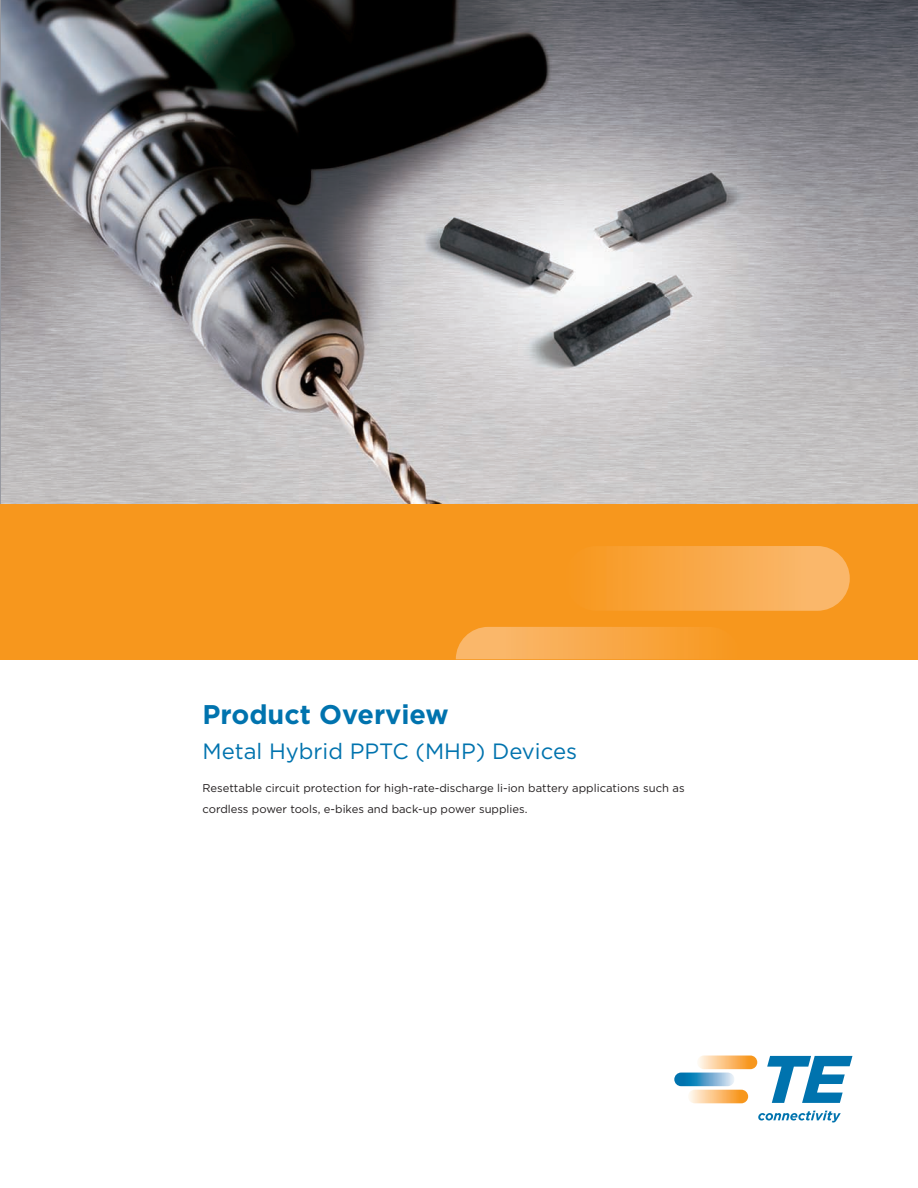
<style>
.page{position:relative;width:918px;height:1188px;background:#fff}
.page>*{position:absolute;margin:0;border:0;box-sizing:border-box;transform-origin:0 0}
.INTRODUCING__Front{font:700 27px "Gotham";color:#0073ae}
.NAME_OF_PRODUCT__Fr{font:22.2px "Gotham";color:#0073ae}
.MAIN_PRODUCT_PARAGRA{font:11.25px/21px "Gotham";color:#231f20}
</style>
<div class="page">
<img style="left:1px;top:0;width:917px;height:504px">
<hr style="left:0;top:0;width:1px;height:622px;background:#9799a0">
<svg style="left:697px;top:1056px;width:60px;height:13px"></svg>
<svg style="left:688px;top:1090px;width:60px;height:13px"></svg>
<svg style="left:674px;top:1073px;width:60px;height:13px"></svg>
<svg style="left:767px;top:1056px;width:85px;height:47px"></svg>
<svg style="left:758px;top:1111px;width:83px;height:12px"></svg>
<div style="left:0;top:504px;width:918px;height:155px;background:#f7971d"></div>
<img style="left:564px;top:546px;width:286px;height:65px;border-radius:32px">
<img style="left:456px;top:627px;width:246px;height:32px">
<p class="INTRODUCING__Front" style="left:202px;top:699px;width:248px">Product Overview</p>
<p class="NAME_OF_PRODUCT__Fr" style="left:202px;top:739px;width:376px">Metal Hybrid PPTC (MHP) Devices</p>
<p class="MAIN_PRODUCT_PARAGRA" style="left:202px;top:778px;width:484px">Resettable circuit protection for high-rate-discharge li-ion battery applications such as cordless power tools, e-bikes and back-up power supplies.</p>
</div>
